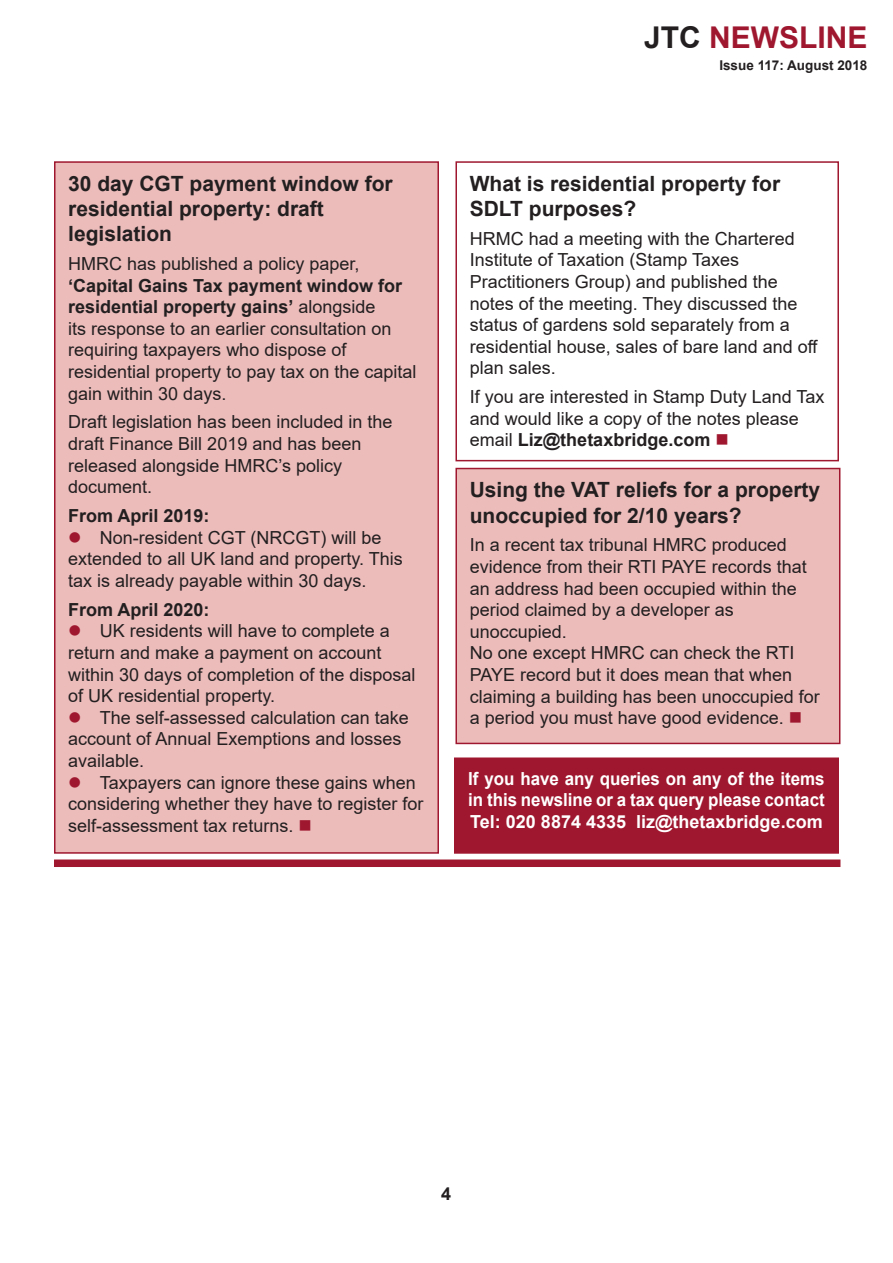
<style>
.page{position:relative;width:893px;height:1263px;background:#fff}
.page>*{position:absolute;margin:0;border:0;box-sizing:border-box;transform-origin:0 0}
.t1{font:700 30px "Arial";color:#9f172e}
.t2{font:700 21px/25.2px "Arial";color:#231f20}
.t3{font:18px/21.6px "Arial";color:#231f20}
.t4{font:700 18px/21.6px "Arial";color:#fff;scale:.94 1}
.t5{font:700 18px "Arial";color:#fff}
.t6{font:700 18px "Arial";color:#231f20}
.t7{font:700 13.5px "Arial";color:#231f20}
.s1{font-weight:700}
.s2{color:#9f172e}
.s3{color:#231f20}
</style>
<div class="page">
<div style="left:55px;top:162px;width:383px;height:691px;background:#ecbcbb"></div>
<div style="left:54px;top:161px;width:385px;height:693px;border:2px solid #9f172e"></div>
<div style="left:456px;top:468px;width:384px;height:275px;background:#ecbcbb"></div>
<div style="left:455px;top:468px;width:385px;height:276px;border:2px solid #9f172e"></div>
<div style="left:455px;top:758px;width:383px;height:95px;background:#9f172e"></div>
<div style="left:454px;top:757px;width:385px;height:97px;border:2px solid #9f172e"></div>
<div style="left:455px;top:161px;width:384px;height:300px;border:2px solid #9f172e"></div>
<div style="left:54px;top:859px;width:786px;height:8px;background:#9f172e"></div>
<p class="t2" style="left:68px;top:171px;width:326px">30 day CGT payment window for residential property: draft</p>
<p class="t2" style="left:68px;top:221px;width:105px">legislation</p>
<p class="t3" style="left:68px;top:253px;width:335px">HMRC has published a policy paper, <span class="s1">‘Capital Gains Tax payment window for residential property gains’</span> alongside<br>its response to an earlier consultation on requiring taxpayers who dispose of</p>
<p class="t3" style="left:68px;top:361px;width:350px">residential property to pay tax on the capital gain within 30 days.</p>
<p class="t3" style="left:68px;top:411px;width:326px">Draft legislation has been included in the draft Finance Bill 2019 and has been</p>
<p class="t3" style="left:68px;top:454px;width:275px">released alongside HMRC’s policy</p>
<p class="t3" style="left:68px;top:476px;width:86px">document.</p>
<p class="t6" style="left:68px;top:503px;width:143px">From April 2019:</p>
<p class="t3" style="left:68px;top:526px;width:315px"><span class="s2">●</span> Non-resident CGT (NRCGT) will be</p>
<p class="t3" style="left:68px;top:548px;width:336px">extended to all UK land and property. This tax is already payable within 30 days.</p>
<p class="t6" style="left:68px;top:597px;width:143px">From April 2020:</p>
<p class="t3" style="left:68px;top:620px;width:323px"><span class="s2">●</span> UK residents will have to complete a</p>
<p class="t3" style="left:68px;top:642px;width:349px">return and make a payment on account within 30 days of completion of the disposal of UK residential property.</p>
<p class="t3" style="left:68px;top:706px;width:342px"><span class="s2">●</span> The self-assessed calculation can take account of Annual Exemptions and losses available.</p>
<p class="t3" style="left:68px;top:771px;width:357px"><span class="s2">●</span> Taxpayers can ignore these gains when considering whether they have to register for self-assessment tax returns. <span class="s2">■</span></p>
<p class="t1" style="left:644px;top:17px;width:225px"><span class="s3">JTC</span> NEWSLINE</p>
<p class="t7" style="left:719px;top:56px;width:150px">Issue 117: August 2018</p>
<p class="t2" style="left:470px;top:171px;width:312px">What is residential property for<br>SDLT purposes?</p>
<p class="t3" style="left:470px;top:228px;width:327px">HRMC had a meeting with the Chartered<br>Institute of Taxation (Stamp Taxes</p>
<p class="t3" style="left:470px;top:271px;width:350px">Practitioners Group) and published the notes of the meeting. They discussed the status of gardens sold separately from a residential house, sales of bare land and off plan sales.</p>
<p class="t3" style="left:470px;top:386px;width:356px">If you are interested in Stamp Duty Land Tax and would like a copy of the notes please email <span class="s1">Liz@thetaxbridge.com</span> <span class="s2">■</span></p>
<p class="t2" style="left:470px;top:478px;width:352px">Using the VAT reliefs for a property unoccupied for 2/10 years?</p>
<p class="t3" style="left:470px;top:534px;width:319px">In a recent tax tribunal HMRC produced</p>
<p class="t3" style="left:470px;top:556px;width:339px">evidence from their RTI PAYE records that an address had been occupied within the period claimed by a developer as</p>
<p class="t3" style="left:470px;top:620px;width:99px">unoccupied.</p>
<p class="t3" style="left:470px;top:642px;width:352px">No one except HMRC can check the RTI PAYE record but it does mean that when claiming a building has been unoccupied for a period you must have good evidence. <span class="s2">■</span></p>
<p class="t4" style="left:468px;top:768px;width:381px">If you have any queries on any of the items in this newsline or a tax query please contact</p>
<p class="t5" style="left:470px;top:809px;width:354px">Tel: 020 8874 4335 liz@thetaxbridge.com</p>
<p class="t6" style="left:441px;top:1181px;width:12px">4</p>
</div>
